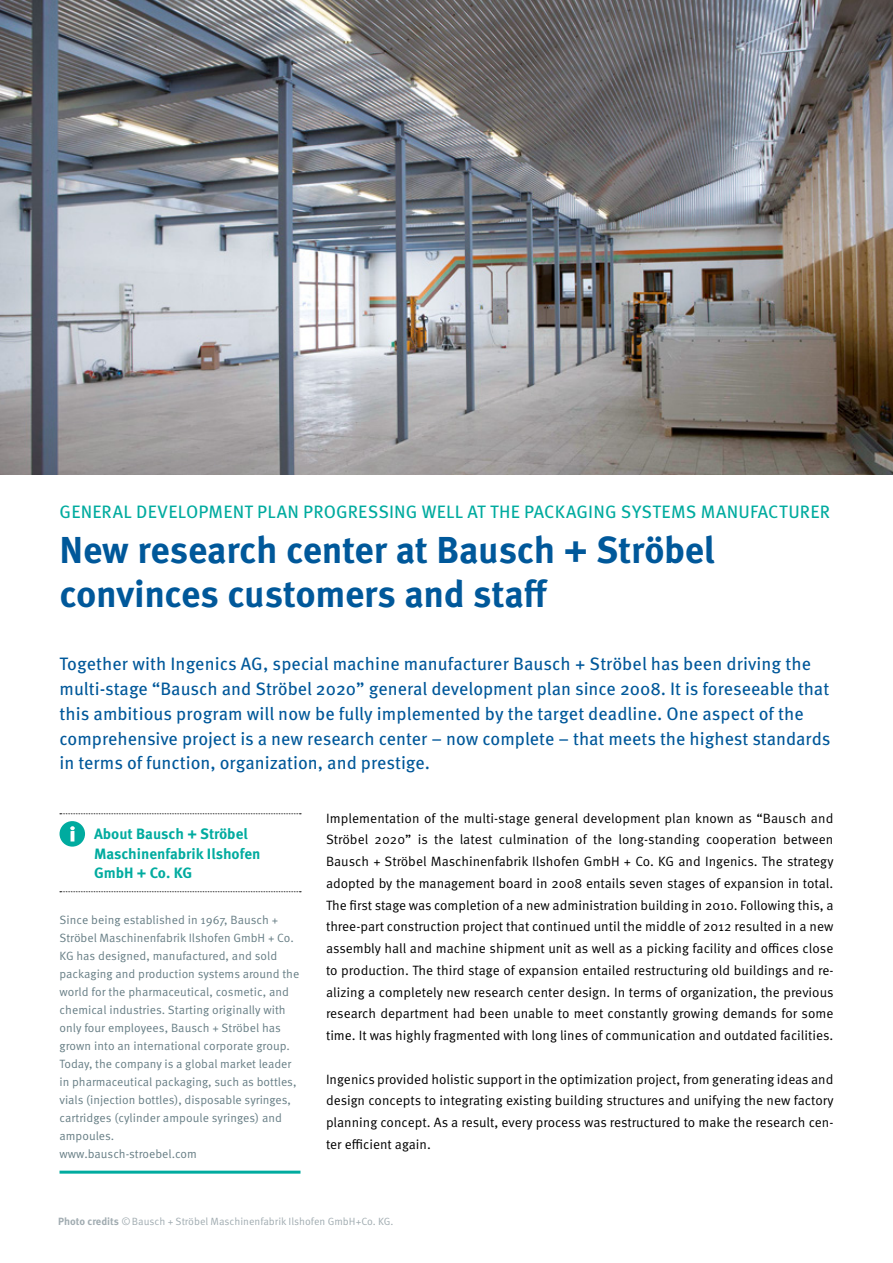
<style>
.page{position:relative;width:893px;height:1263px;background:#fff}
.page>*{position:absolute;margin:0;border:0;box-sizing:border-box;transform-origin:0 0}
.t1{font:700 37.5px/43.5px "Meta Pro";letter-spacing:-.01em;color:#00589a}
.t2{font:18px/24.8px "Meta Pro";color:#00589a}
.t3{font:18px "Meta Pro";letter-spacing:.01em;color:#00ab9f}
.t4{font:700 15px/19.5px "Meta Pro";color:#00ab9f}
.t5{font:13.5px/21.8px "Meta Pro";color:#000;text-align:justify}
.t6{font:12px/18px "Meta Pro";color:#677e85}
.t7{font:10.5px "Meta Pro";color:#a1acb1}
.s1{font-weight:700}
</style>
<div class="page">
<svg style="left:60px;top:813px;width:241px;height:1px"></svg>
<svg style="left:60px;top:891px;width:241px;height:1px"></svg>
<hr style="left:60px;top:1170px;width:240px;height:3px;background:#00ab9f">
<div style="left:60px;top:821px;width:25px;height:26px;background:#00ab9f;border-radius:50%"></div>
<svg style="left:70px;top:826px;width:5px;height:15px"></svg>
<img style="left:0;top:0;width:893px;height:475px">
<h2 class="t3" style="left:60px;top:498px;width:772px">GENERAL DEVELOPMENT PLAN PROGRESSING WELL AT THE PACKAGING SYSTEMS MANUFACTURER</h2>
<h1 class="t1" style="left:60px;top:526px;width:657px">New research center at Bausch + Ströbel convinces customers and staff</h1>
<p class="t2" style="left:60px;top:651px;width:773px">Together with Ingenics AG, special machine manufacturer Bausch + Ströbel has been driving the multi-stage “Bausch and Ströbel 2020” general development plan since 2008. It is foreseeable that this ambitious program will now be fully implemented by the target deadline. One aspect of the comprehensive project is a new research center – now complete – that meets the highest standards in terms of function, organization, and prestige.</p>
<p class="t4" style="left:94px;top:823px;width:168px">About Bausch + Ströbel<br>Maschinenfabrik Ilshofen<br>GmbH + Co. KG</p>
<p class="t6" style="left:60px;top:910px;width:241px">Since being established in 1967, Bausch + Ströbel Maschinenfabrik Ilshofen GmbH + Co.<br>KG has designed, manufactured, and sold packaging and production systems around the world for the pharmaceutical, cosmetic, and chemical industries. Starting originally with only four employees, Bausch + Ströbel has grown into an international corporate group.<br>Today, the company is a global market leader in pharmaceutical packaging, such as bottles, vials (injection bottles), disposable syringes, cartridges (cylinder ampoule syringes) and ampoules.<br>www.bausch-stroebel.com</p>
<p class="t5" style="left:326px;top:806px;width:509px">Implementation of the multi-stage general development plan known as “Bausch and Ströbel 2020” is the latest culmination of the long-standing cooperation between Bausch + Ströbel Maschinenfabrik Ilshofen GmbH + Co. KG and Ingenics. The strategy adopted by the management board in 2008 entails seven stages of expansion in total.<br>The first stage was completion of a new administration building in 2010. Following this, a three-part construction project that continued until the middle of 2012 resulted in a new assembly hall and machine shipment unit as well as a picking facility and offices close to production. The third stage of expansion entailed restructuring old buildings and re&shy;alizing a completely new research center design. In terms of organization, the previous research department had been unable to meet constantly growing demands for some time. It was highly fragmented with long lines of communication and outdated facilities.</p>
<p class="t5" style="left:326px;top:1067px;width:509px">Ingenics provided holistic support in the optimization project, from generating ideas and design concepts to integrating existing building structures and unifying the new factory planning concept. As a result, every process was restructured to make the research cen&shy;ter efficient again.</p>
<p class="t7" style="left:58px;top:1213px;width:337px"><span class="s1">Photo credits</span> ©Bausch + Ströbel Maschinenfabrik Ilshofen GmbH+Co. KG.</p>
</div>
